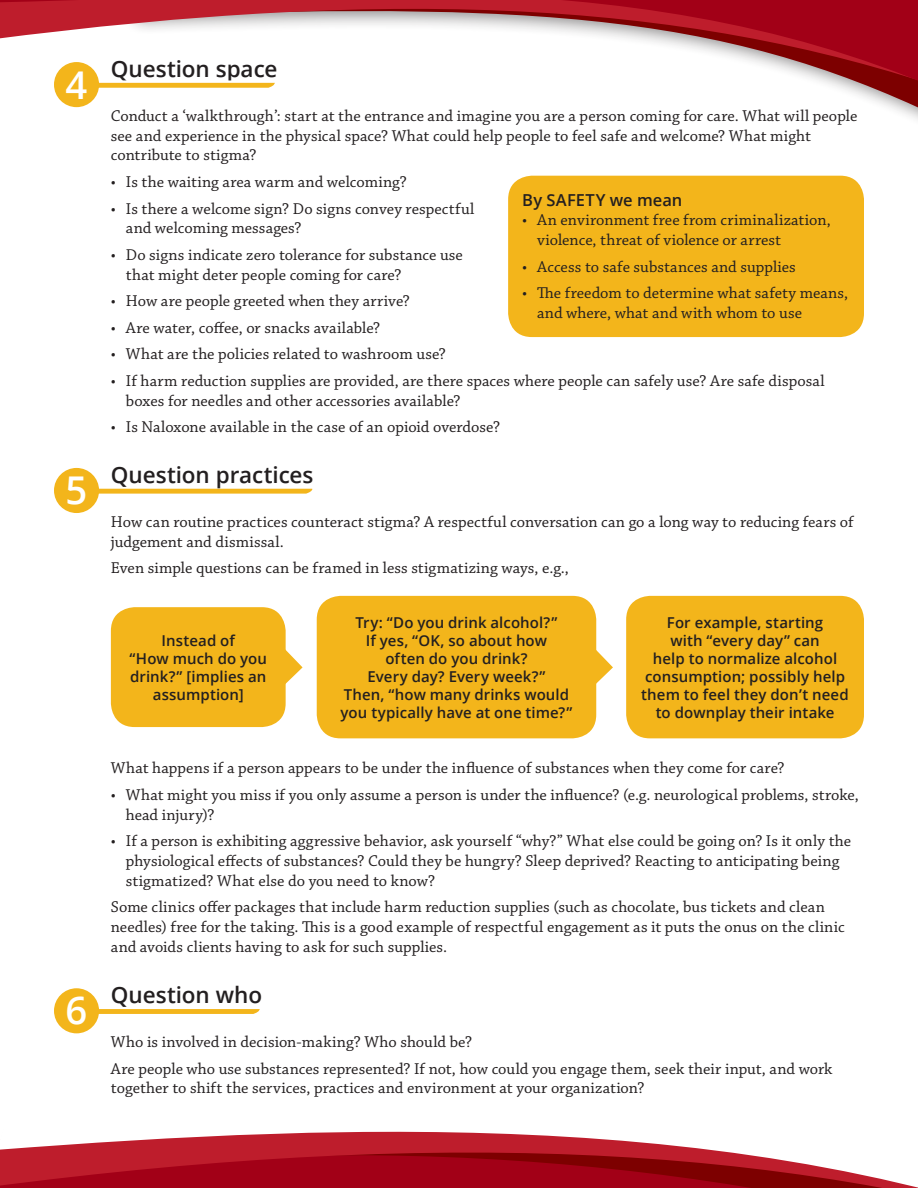
<style>
.page{position:relative;width:918px;height:1188px;background:#fff}
.page>*{position:absolute;margin:0;border:0;box-sizing:border-box;transform-origin:0 0}
.t1{font:600 38.25px "Open Sans";color:#fff}
.t2{font:600 22.5px "Open Sans";letter-spacing:-.005em;color:#231f20}
.t3{font:16.5px/19.8px "Chaparral Pro";letter-spacing:.005em;color:#231f20}
.t4{font:600 16.5px "Open Sans";letter-spacing:.01em;color:#231f20}
.t5{font:600 15px/18px "Open Sans";letter-spacing:.005em;color:#231f20;text-align:center}
</style>
<div class="page">
<svg style="left:821px;top:1166px;width:97px;height:22px"></svg>
<svg style="left:0;top:1131px;width:821px;height:57px"></svg>
<svg style="left:0;top:0;width:918px;height:120px"></svg>
<svg style="left:98px;top:79px;width:183px;height:12px"></svg>
<svg style="left:98px;top:485px;width:215px;height:12px"></svg>
<svg style="left:98px;top:1005px;width:162px;height:13px"></svg>
<div style="left:54px;top:62px;width:45px;height:45px;background:#f3b51b;border-radius:50%"></div>
<div style="left:54px;top:468px;width:45px;height:45px;background:#f3b51b;border-radius:50%"></div>
<div style="left:54px;top:988px;width:45px;height:45px;background:#f3b51b;border-radius:50%"></div>
<svg style="left:286px;top:650px;width:17px;height:34px"></svg>
<div style="left:111px;top:607px;width:175px;height:120px;background:#f3b51b;border-radius:24px"></div>
<svg style="left:596px;top:643px;width:17px;height:48px"></svg>
<div style="left:317px;top:596px;width:279px;height:142px;background:#f3b51b;border-radius:24px"></div>
<div style="left:626px;top:596px;width:238px;height:142px;background:#f3b51b;border-radius:24px"></div>
<div style="left:508px;top:176px;width:356px;height:161px;background:#f3b51b;border-radius:24px"></div>
<h1 class="t1" style="left:65px;top:59px;width:23px">4</h1>
<h1 class="t1" style="left:65px;top:463px;width:23px">5</h1>
<h2 class="t2" style="left:111px;top:54px;width:168px">Question space</h2>
<p class="t3" style="left:111px;top:106px;width:748px">Conduct a ‘walkthrough’: start at the entrance and imagine you are a person coming for care. What will people see and experience in the physical space? What could help people to feel safe and welcome? What might contribute to stigma?</p>
<p class="t3" style="left:111px;top:173px;width:297px">• Is the waiting area warm and welcoming?</p>
<p class="t3" style="left:126px;top:199px;width:350px;text-indent:-15px">• Is there a welcome sign? Do signs convey respectful and welcoming messages?</p>
<p class="t3" style="left:126px;top:245px;width:339px;text-indent:-15px">• Do signs indicate zero tolerance for substance use that might deter people coming for care?</p>
<p class="t3" style="left:111px;top:292px;width:300px">• How are people greeted when they arrive?</p>
<p class="t3" style="left:111px;top:318px;width:271px">• Are water, coffee, or snacks available?</p>
<p class="t3" style="left:111px;top:345px;width:336px">• What are the policies related to washroom use?</p>
<p class="t3" style="left:126px;top:371px;width:700px;text-indent:-15px">• If harm reduction supplies are provided, are there spaces where people can safely use? Are safe disposal boxes for needles and other accessories available?</p>
<p class="t3" style="left:111px;top:418px;width:391px">• Is Naloxone available in the case of an opioid overdose?</p>
<p class="t4" style="left:522px;top:188px;width:162px">By SAFETY we mean</p>
<p class="t3" style="left:537px;top:211px;width:295px;text-indent:-15px">• An environment free from criminalization, violence, threat of violence or arrest</p>
<p class="t3" style="left:522px;top:257px;width:275px">• Access to safe substances and supplies</p>
<p class="t3" style="left:537px;top:284px;width:313px;text-indent:-15px">• The freedom to determine what safety means, and where, what and with whom to use</p>
<h2 class="t2" style="left:111px;top:459px;width:204px">Question practices</h2>
<p class="t3" style="left:111px;top:512px;width:744px">How can routine practices counteract stigma? A respectful conversation can go a long way to reducing fears of judgement and dismissal.</p>
<p class="t3" style="left:111px;top:559px;width:459px">Even simple questions can be framed in less stigmatizing ways, e.g.,</p>
<p class="t5" style="left:130px;top:631px;width:139px">Instead of<br>“How much do you drink?” [implies an assumption]</p>
<p class="t5" style="left:341px;top:613px;width:233px">Try: “Do you drink alcohol?”<br>If yes, “OK, so about how<br>often do you drink?<br>Every day? Every week?”<br>Then, “how many drinks would you typically have at one time?”</p>
<p class="t5" style="left:641px;top:613px;width:209px">For example, starting<br>with “every day” can<br>help to normalize alcohol consumption; possibly help them to feel they don’t need to downplay their intake</p>
<p class="t3" style="left:111px;top:759px;width:675px">What happens if a person appears to be under the influence of substances when they come for care?</p>
<p class="t3" style="left:126px;top:785px;width:735px;text-indent:-15px">• What might you miss if you only assume a person is under the influence? (e.g. neurological problems, stroke, head injury)?</p>
<p class="t3" style="left:126px;top:832px;width:727px;text-indent:-15px">• If a person is exhibiting aggressive behavior, ask yourself “why?” What else could be going on? Is it only the physiological effects of substances? Could they be hungry? Sleep deprived? Reacting to anticipating being stigmatized? What else do you need to know?</p>
<p class="t3" style="left:111px;top:898px;width:735px">Some clinics offer packages that include harm reduction supplies (such as chocolate, bus tickets and clean needles) free for the taking. This is a good example of respectful engagement as it puts the onus on the clinic and avoids clients having to ask for such supplies.</p>
<h1 class="t1" style="left:65px;top:984px;width:23px">6</h1>
<h2 class="t2" style="left:111px;top:980px;width:153px">Question who</h2>
<p class="t3" style="left:111px;top:1029px;width:723px;line-height:26.5px">Who is involved in decision-making? Who should be?<br>Are people who use substances represented? If not, how could you engage them, seek their input, and work</p>
<p class="t3" style="left:111px;top:1079px;width:535px">together to shift the services, practices and environment at your organization?</p>
</div>
